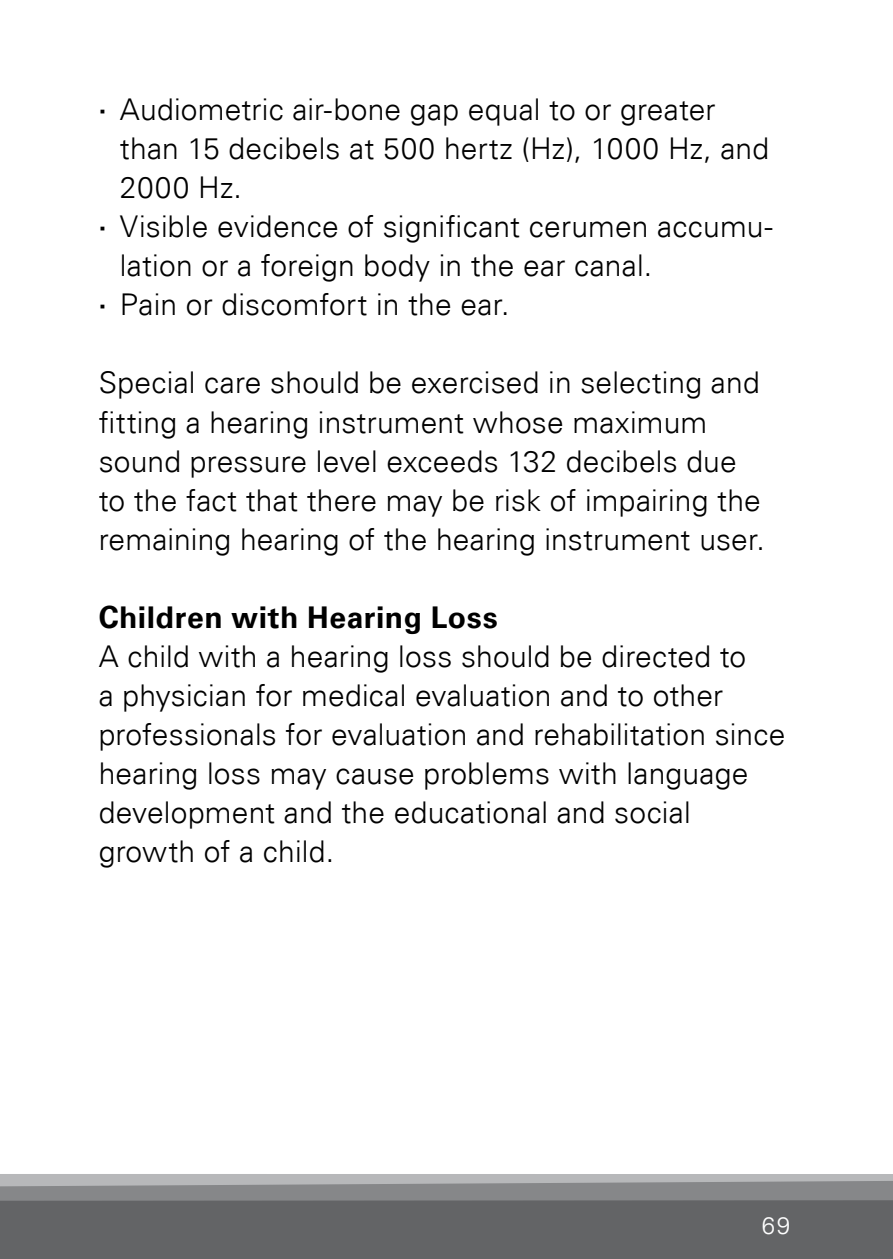
<style>
.page{position:relative;width:893px;height:1259px;background:#fff}
.page>*{position:absolute;margin:0;border:0;box-sizing:border-box;transform-origin:0 0}
.t1{font:300 30px/39px "Univers Com 45";letter-spacing:.005em;color:#000}
.t2{font:700 30px "Univers Com 65";letter-spacing:.02em;color:#000}
.t3{font:300 24px "Univers Com 45";color:#fff}
.s1{font-family:"Univers Com 65";font-weight:700}
</style>
<div class="page">
<div style="left:0;top:1174px;width:893px;height:85px;background:#b7b8ba"></div>
<svg style="left:0;top:1181px;width:893px;height:19px;background:#8c8d8f"></svg>
<div style="left:0;top:1200px;width:893px;height:59px;background:#636466"></div>
<p class="t1" style="left:99px;top:90px;width:618px"><span class="s1">·</span> Audiometric air-bone gap equal to or greater</p>
<p class="t1" style="left:120px;top:129px;width:651px">than 15 decibels at 500 hertz (Hz), 1000 Hz, and</p>
<p class="t1" style="left:120px;top:168px;width:123px">2000 Hz.</p>
<p class="t1" style="left:99px;top:207px;width:676px"><span class="s1">·</span> Visible evidence of significant cerumen accumu-</p>
<p class="t1" style="left:120px;top:246px;width:534px">lation or a foreign body in the ear canal.</p>
<p class="t1" style="left:99px;top:285px;width:412px"><span class="s1">·</span> Pain or discomfort in the ear.</p>
<p class="t1" style="left:99px;top:363px;width:668px">Special care should be exercised in selecting and fitting a hearing instrument whose maximum sound pressure level exceeds 132 decibels due to the fact that there may be risk of impairing the remaining hearing of the hearing instrument user.</p>
<p class="t2" style="left:99px;top:599px;width:400px">Children with Hearing Loss</p>
<p class="t1" style="left:99px;top:636px;width:688px">A child with a hearing loss should be directed to<br>a physician for medical evaluation and to other professionals for evaluation and rehabilitation since hearing loss may cause problems with language development and the educational and social growth of a child.</p>
<p class="t3" style="left:762px;top:1210px;width:30px">69</p>
</div>
